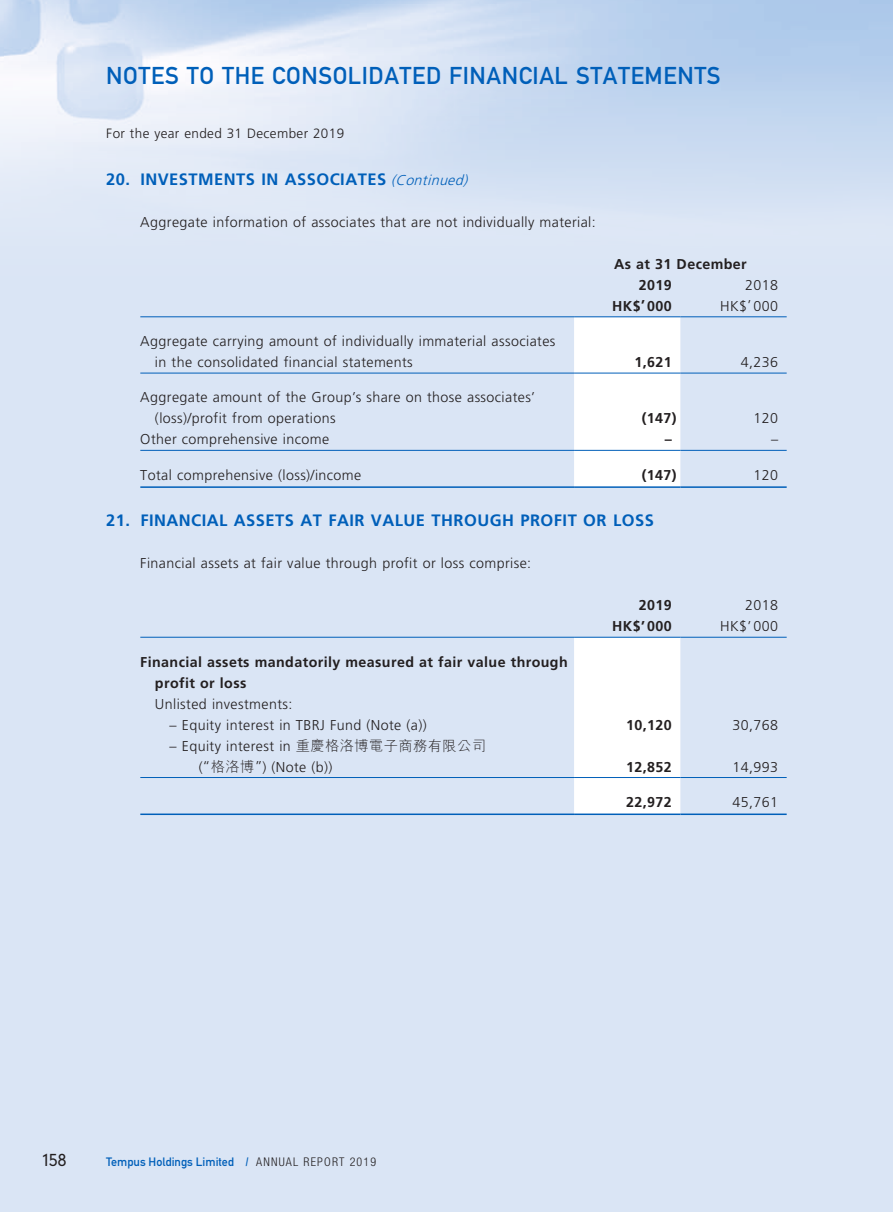
<style>
.page{position:relative;width:893px;height:1212px;background:#fff}
.page>*{position:absolute;margin:0;border:0;box-sizing:border-box;transform-origin:0 0}
.t1{font:24px "DIN Mittelschrift Std";letter-spacing:.025em;color:#005fb9}
.t2{font:700 16.5px "Frutiger LT Std";letter-spacing:.03em;color:#005fb9}
.t3{font:300 16.5px "DIN Neuzeit Grotesk Std";color:#231f20}
.t4{font:300 14.25px/21px "Frutiger LT Std";letter-spacing:.03em;color:#231f20}
.t5{font:700 14.25px/21px "Frutiger LT Std";letter-spacing:.03em;color:#231f20}
.t6{font:300 13.5px "Frutiger LT Std";letter-spacing:.03em;color:#231f20}
.t7{font:12px "DIN Mittelschrift Std";color:#005fb9}
.s1{font-weight:300;font-style:italic;font-size:14.25px}
.s2{font-family:"M Hei HK"}
.s3{font-family:"DIN Engschrift Std"}
.s4{font-family:"Helvetica Neue LT Std";font-weight:300;font-stretch:condensed;color:#231f20}
</style>
<div class="page">
<svg style="left:574px;top:317px;width:106px;height:133px"></svg>
<hr style="left:140px;top:316px;width:434px;height:1px;background:#005fb9">
<hr style="left:574px;top:316px;width:106px;height:1px;background:#005fb9">
<hr style="left:680px;top:316px;width:107px;height:1px;background:#005fb9">
<hr style="left:140px;top:373px;width:434px;height:1px;background:#005fb9">
<hr style="left:574px;top:373px;width:106px;height:1px;background:#005fb9">
<hr style="left:680px;top:373px;width:107px;height:1px;background:#005fb9">
<hr style="left:140px;top:450px;width:434px;height:1px;background:#005fb9">
<hr style="left:574px;top:450px;width:106px;height:1px;background:#005fb9">
<hr style="left:680px;top:450px;width:107px;height:1px;background:#005fb9">
<hr style="left:140px;top:486px;width:434px;height:2px;background:#005fb9">
<hr style="left:574px;top:486px;width:106px;height:2px;background:#005fb9">
<hr style="left:680px;top:486px;width:107px;height:2px;background:#005fb9">
<hr style="left:140px;top:637px;width:434px;height:1px;background:#005fb9">
<hr style="left:574px;top:637px;width:106px;height:1px;background:#005fb9">
<hr style="left:680px;top:637px;width:107px;height:1px;background:#005fb9">
<hr style="left:140px;top:777px;width:434px;height:1px;background:#005fb9">
<hr style="left:574px;top:777px;width:106px;height:1px;background:#005fb9">
<hr style="left:680px;top:777px;width:107px;height:1px;background:#005fb9">
<hr style="left:140px;top:813px;width:434px;height:2px;background:#005fb9">
<hr style="left:574px;top:813px;width:106px;height:2px;background:#005fb9">
<hr style="left:680px;top:813px;width:107px;height:2px;background:#005fb9">
<h1 class="t1" style="left:106px;top:61px;width:616px">NOTES TO THE CONSOLIDATED FINANCIAL STATEMENTS</h1>
<p class="t6" style="left:106px;top:126px;width:239px">For the year ended 31 December 2019</p>
<p class="t2" style="left:106px;top:169px;width:367px">20. INVESTMENTS IN ASSOCIATES <span class="s1">(Continued)</span></p>
<p class="t4" style="left:140px;top:212px;width:457px">Aggregate information of associates that are not individually material:</p>
<p class="t4" style="left:155px;top:331px;width:402px;text-indent:-15px">Aggregate carrying amount of individually immaterial associates in the consolidated financial statements</p>
<p class="t4" style="left:155px;top:387px;width:382px;text-indent:-15px">Aggregate amount of the Group’s share on those associates’ (loss)/profit from operations</p>
<p class="t5" style="left:639px;top:253px;width:109px;text-indent:-25px">As at 31 December<br>2019</p>
<p class="t4" style="left:745px;top:275px;width:34px">2018</p>
<p class="t5" style="left:612px;top:295px;width:61px">HK$’ 000</p>
<p class="t4" style="left:720px;top:296px;width:60px">HK$’ 000</p>
<p class="t5" style="left:635px;top:352px;width:39px">1,621</p>
<p class="t4" style="left:741px;top:352px;width:39px">4,236</p>
<p class="t5" style="left:642px;top:408px;width:36px">(147)</p>
<p class="t4" style="left:754px;top:408px;width:26px">120</p>
<p class="t4" style="left:140px;top:429px;width:190px">Other comprehensive income</p>
<p class="t5" style="left:665px;top:429px;width:9px">–</p>
<p class="t4" style="left:771px;top:429px;width:9px">–</p>
<p class="t4" style="left:140px;top:464px;width:223px">Total comprehensive (loss)/income</p>
<p class="t5" style="left:642px;top:464px;width:36px">(147)</p>
<p class="t4" style="left:754px;top:464px;width:26px">120</p>
<p class="t2" style="left:106px;top:511px;width:549px">21. FINANCIAL ASSETS AT FAIR VALUE THROUGH PROFIT OR LOSS</p>
<p class="t4" style="left:140px;top:553px;width:392px">Financial assets at fair value through profit or loss comprise:</p>
<p class="t5" style="left:639px;top:595px;width:34px">2019</p>
<p class="t4" style="left:745px;top:595px;width:34px">2018</p>
<p class="t5" style="left:612px;top:616px;width:61px">HK$’ 000</p>
<p class="t4" style="left:720px;top:616px;width:60px">HK$’ 000</p>
<p class="t5" style="left:155px;top:651px;width:414px;text-indent:-15px">Financial assets mandatorily measured at fair value through profit or loss</p>
<p class="t4" style="left:155px;top:693px;width:139px">Unlisted investments:</p>
<p class="t4" style="left:170px;top:714px;width:259px">– Equity interest in TBRJ Fund (Note (a))</p>
<p class="t5" style="left:626px;top:714px;width:47px">10,120</p>
<p class="t4" style="left:733px;top:714px;width:47px">30,768</p>
<p class="t4" style="left:199px;top:735px;width:289px;text-indent:-29px">– Equity interest in <span class="s2">重慶格洛博電子商務有限公司</span>(“<span class="s2">格洛博</span>”) (Note (b))</p>
<p class="t5" style="left:626px;top:756px;width:47px">12,852</p>
<p class="t4" style="left:733px;top:756px;width:47px">14,993</p>
<p class="t5" style="left:626px;top:791px;width:47px">22,972</p>
<p class="t4" style="left:733px;top:792px;width:47px">45,761</p>
<p class="t3" style="left:43px;top:1150px;width:25px">158</p>
<p class="t7" style="left:106px;top:1154px;width:271px">Tempus Holdings Limited <span class="s3">/</span> <span class="s4">ANNUAL REPORT 2019</span></p>
</div>
